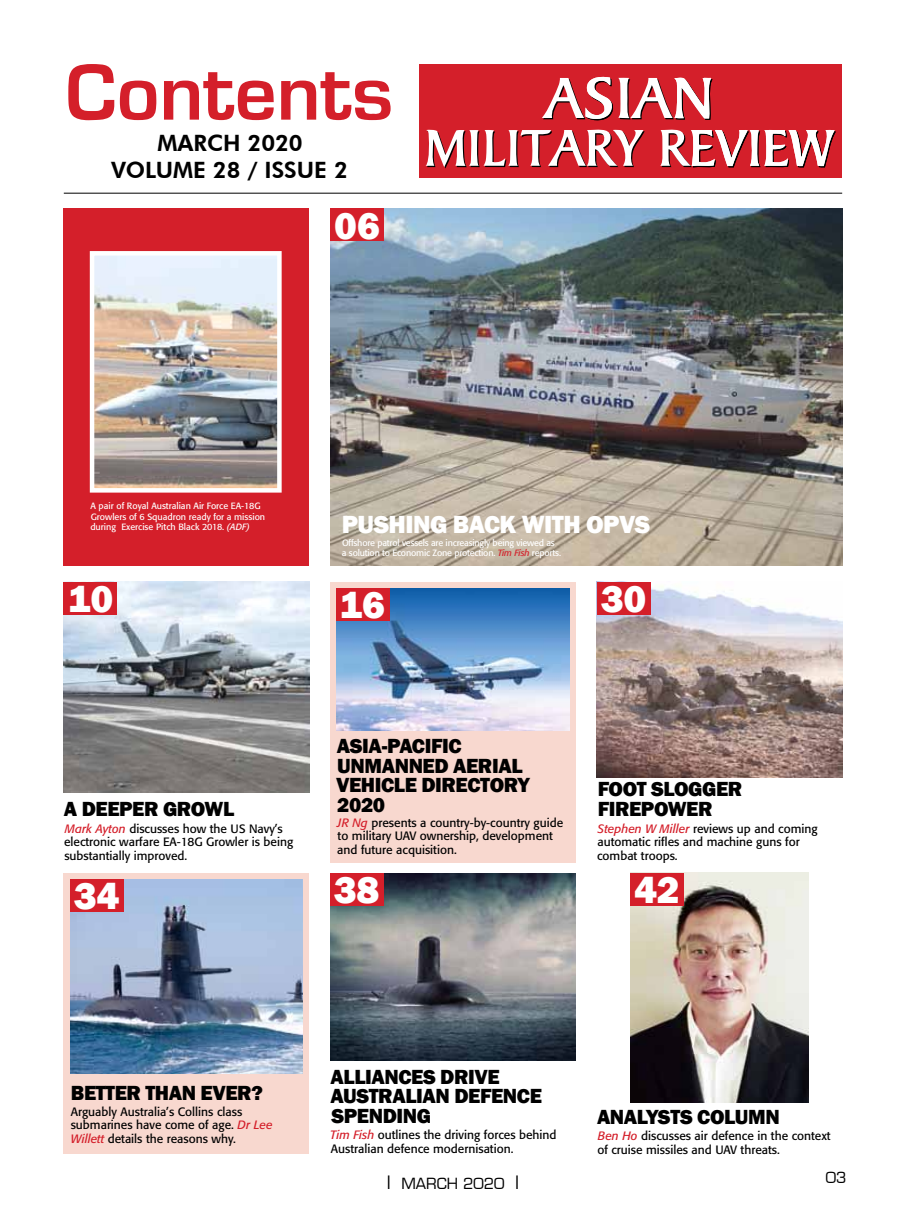
<style>
.page{position:relative;width:906px;height:1217px;background:#fff}
.page>*{position:absolute;margin:0;border:0;box-sizing:border-box;transform-origin:0 0}
.t1{font:73.5px "Square 721 Dm Normal";color:#d41f2a}
.t2{font:800 39px "Franklin Gothic";color:#fff}
.t3{font:800 25.5px "Franklin Gothic";letter-spacing:-.02em;color:#fff}
.t4{font:800 22.5px/27px "Futura BT";color:#000;text-align:center}
.t5{font:800 21px/19.5px "Franklin Gothic";letter-spacing:-.02em;color:#000}
.t6{font:15px "Euromode Plain";color:#000}
.t7{font:12px/13.5px "Formata";color:#000}
.t8{font:9px/10.5px "Formata";color:#fff}
.t9{font:9px/10.5px "Formata";letter-spacing:-.02em;color:#fff}
.s1{font-style:italic}
.s2{font-style:italic;color:#d41f2a}
.s3{font-size:18px}
</style>
<div class="page">
<img style="left:631px;top:872px;width:177px;height:230px">
<img style="left:330px;top:208px;width:512px;height:357px">
<div style="left:420px;top:64px;width:422px;height:113px;background:#d41f2a"></div>
<hr style="left:64px;top:193px;width:778px;height:1px;background:#000">
<div style="left:330px;top:208px;width:54px;height:33px;background:#d41f2a"></div>
<svg style="left:425px;top:76px;width:411px;height:92px"></svg>
<div style="left:64px;top:208px;width:245px;height:358px;background:#d41f2a"></div>
<img style="left:95px;top:256px;width:182px;height:231px">
<div style="left:90px;top:251px;width:192px;height:241px;border:4px solid #fff"></div>
<div style="left:330px;top:582px;width:245px;height:279px;background:#f8d8cf"></div>
<div style="left:64px;top:872px;width:245px;height:280px;background:#f8d8cf"></div>
<img style="left:64px;top:582px;width:245px;height:210px">
<img style="left:597px;top:582px;width:245px;height:195px">
<img style="left:330px;top:873px;width:245px;height:187px">
<img style="left:337px;top:588px;width:232px;height:142px">
<img style="left:70px;top:879px;width:232px;height:194px">
<div style="left:64px;top:581px;width:53px;height:33px;background:#d41f2a"></div>
<div style="left:597px;top:581px;width:53px;height:33px;background:#d41f2a"></div>
<div style="left:330px;top:872px;width:54px;height:33px;background:#d41f2a"></div>
<div style="left:630px;top:872px;width:53px;height:33px;background:#d41f2a"></div>
<div style="left:337px;top:588px;width:53px;height:33px;background:#d41f2a"></div>
<div style="left:70px;top:879px;width:53px;height:33px;background:#d41f2a"></div>
<h1 class="t1" style="left:66px;top:46px;width:329px">Contents</h1>
<h3 class="t4" style="left:111px;top:129px;width:238px">MARCH 2020<br>VOLUME 28 / ISSUE 2</h3>
<h2 class="t2" style="left:334px;top:200px;width:47px">06</h2>
<p class="t8" style="left:90px;top:500px;width:176px">A pair of Royal Australian Air Force EA-18G<br>Growlers of 6 Squadron ready for a mission during Exercise Pitch Black 2018. <span class="s1">(ADF)</span></p>
<h3 class="t3" style="left:342px;top:508px;width:310px">PUSHING BACK WITH OPVS</h3>
<p class="t9" style="left:342px;top:537px;width:221px">Offshore patrol vessels are increasingly being viewed as a solution to Economic Zone protection. <span class="s2">Tim Fish</span> reports.</p>
<h2 class="t2" style="left:68px;top:573px;width:47px">10</h2>
<h2 class="t2" style="left:601px;top:573px;width:47px">30</h2>
<h2 class="t2" style="left:339px;top:580px;width:47px">16</h2>
<h3 class="t5" style="left:336px;top:736px;width:195px">ASIA-PACIFIC<br>UNMANNED AERIAL<br>VEHICLE DIRECTORY<br>2020</h3>
<h3 class="t5" style="left:597px;top:779px;width:146px">FOOT SLOGGER<br>FIREPOWER</h3>
<h3 class="t5" style="left:64px;top:798px;width:172px">A DEEPER GROWL</h3>
<p class="t7" style="left:337px;top:815px;width:227px"><span class="s2">JR Ng</span> presents a country-by-country guide to military UAV ownership, development and future acquisition.</p>
<p class="t7" style="left:64px;top:821px;width:231px"><span class="s2">Mark Ayton</span> discusses how the US Navy’s electronic warfare EA-18G Growler is being substantially improved.</p>
<p class="t7" style="left:597px;top:821px;width:222px"><span class="s2">Stephen W Miller</span> reviews up and coming automatic rifles and machine guns for combat troops.</p>
<h2 class="t2" style="left:74px;top:870px;width:47px">34</h2>
<h2 class="t2" style="left:334px;top:864px;width:47px">38</h2>
<h2 class="t2" style="left:634px;top:864px;width:47px">42</h2>
<h3 class="t5" style="left:71px;top:1082px;width:193px">BETTER THAN EVER?</h3>
<p class="t7" style="left:71px;top:1104px;width:203px">Arguably Australia’s Collins class submarines have come of age. <span class="s2">Dr Lee<br>Willett</span> details the reasons why.</p>
<h3 class="t5" style="left:330px;top:1066px;width:213px">ALLIANCES DRIVE<br>AUSTRALIAN DEFENCE<br>SPENDING</h3>
<h3 class="t5" style="left:597px;top:1106px;width:184px">ANALYSTS COLUMN</h3>
<p class="t7" style="left:330px;top:1128px;width:228px"><span class="s2">Tim Fish</span> outlines the driving forces behind<br>Australian defence modernisation.</p>
<p class="t7" style="left:597px;top:1128px;width:235px"><span class="s2">Ben Ho</span> discusses air defence in the context of cruise missiles and UAV threats.</p>
<p class="t6" style="left:386px;top:1174px;width:135px"><span class="s3">|</span> MARCH 2020 <span class="s3">|</span></p>
<p class="t6" style="left:825px;top:1168px;width:22px">03</p>
</div>
